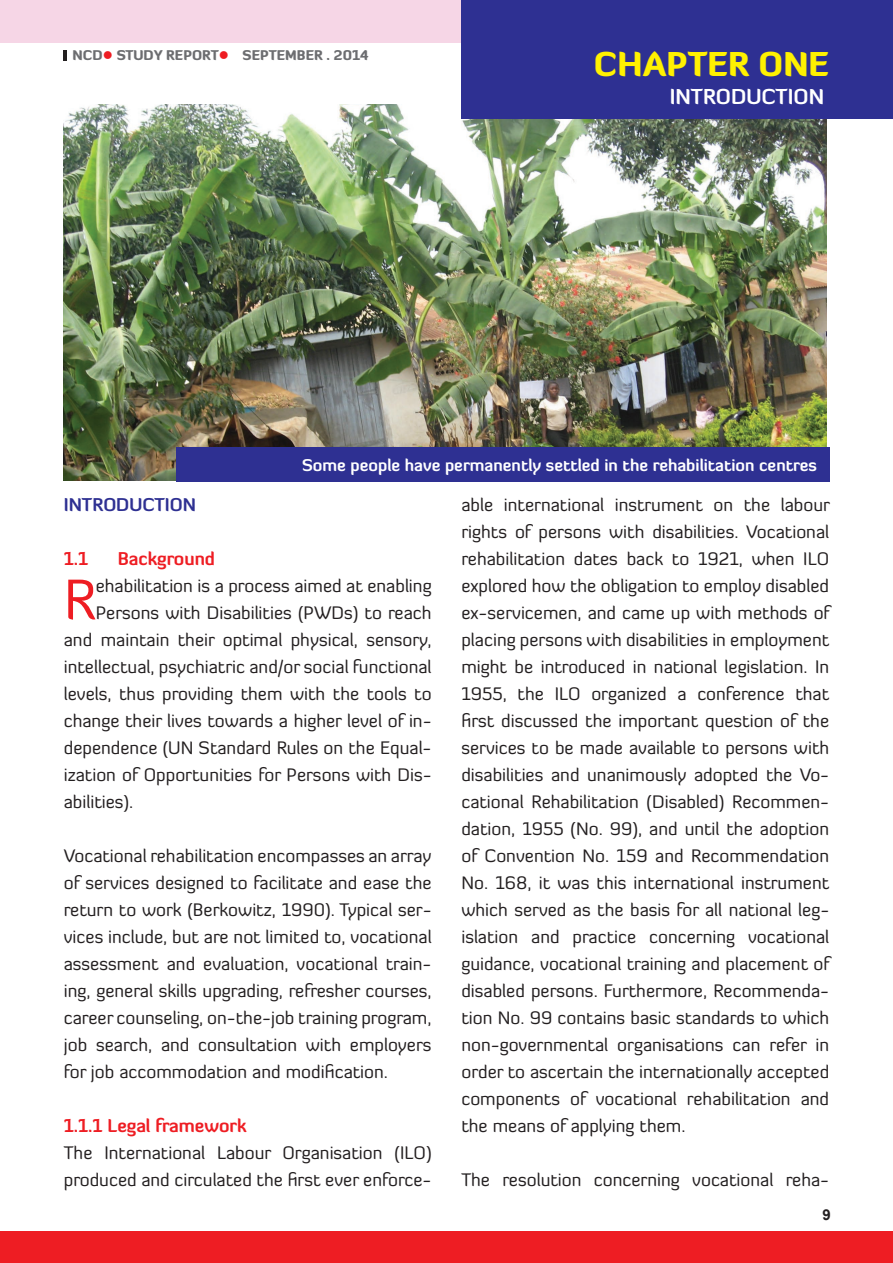
<style>
.page{position:relative;width:893px;height:1263px;background:#fff}
.page>*{position:absolute;margin:0;border:0;box-sizing:border-box;transform-origin:0 0}
.t1{font:56.25px "Diavlo";color:#ee1d23}
.t2{font:900 33px "Diavlo";color:#fff101}
.t3{font:700 21px "Diavlo";color:#fff}
.t4{font:18px/27px "Diavlo";color:#231f20;text-align:justify}
.t5{font:700 18px "Diavlo";color:#ee1d23}
.t6{font:700 18px "Diavlo";color:#2e3092}
.t7{font:700 16.5px "Diavlo";color:#fff}
.t8{font:700 15px "Arial";color:#231f20}
.t9{font:900 13.5px "Diavlo";color:#6c6d70}
.s1{color:#ee1d23}
</style>
<div class="page">
<div style="left:0;top:0;width:893px;height:43px;background:#f6d6e6"></div>
<div style="left:0;top:1231px;width:893px;height:32px;background:#ee1d23"></div>
<svg style="left:64px;top:50px;width:3px;height:11px"></svg>
<img style="left:64px;top:105px;width:763px;height:375px">
<div style="left:176px;top:448px;width:653px;height:34px;background:#2e3092"></div>
<div style="left:461px;top:0;width:432px;height:118px;background:#2e3092"></div>
<p class="t9" style="left:73px;top:47px;width:297px">NCD<span class="s1">●</span> STUDY REPORT<span class="s1">●</span> SEPTEMBER . 2014</p>
<h2 class="t2" style="left:594px;top:42px;width:237px">CHAPTER ONE</h2>
<p class="t3" style="left:670px;top:83px;width:156px">INTRODUCTION</p>
<p class="t7" style="left:302px;top:455px;width:516px">Some people have permanently settled in the rehabilitation centres</p>
<p class="t6" style="left:64px;top:493px;width:134px">INTRODUCTION</p>
<p class="t5" style="left:64px;top:547px;width:26px">1.1</p>
<p class="t5" style="left:118px;top:547px;width:99px">Background</p>
<h1 class="t1" style="left:64px;top:564px;width:33px">R</h1>
<p class="t4" style="left:96px;top:572px;width:337px">ehabilitation is a process aimed at enabling</p>
<p class="t4" style="left:96px;top:599px;width:337px">Persons with Disabilities (PWDs) to reach</p>
<p class="t4" style="left:64px;top:626px;width:369px">and maintain their optimal physical, sensory,</p>
<p class="t4" style="left:64px;top:653px;width:369px">intellectual, psychiatric and/or social functional</p>
<p class="t4" style="left:64px;top:680px;width:369px">levels, thus providing them with the tools to</p>
<p class="t4" style="left:64px;top:707px;width:369px">change their lives towards a higher level of in-</p>
<p class="t4" style="left:64px;top:734px;width:369px">dependence (UN Standard Rules on the Equal-</p>
<p class="t4" style="left:64px;top:761px;width:369px">ization of Opportunities for Persons with Dis-</p>
<p class="t4" style="left:64px;top:788px;width:71px">abilities).</p>
<p class="t4" style="left:64px;top:842px;width:369px">Vocational rehabilitation encompasses an array of services designed to facilitate and ease the return to work (Berkowitz, 1990). Typical ser&shy;vices include, but are not limited to, vocational assessment and evaluation, vocational train&shy;ing, general skills upgrading, refresher courses, career counseling, on-the-job training program, job search, and consultation with employers for job accommodation and modification.</p>
<p class="t5" style="left:64px;top:1114px;width:184px">1.1.1 Legal framework</p>
<p class="t4" style="left:64px;top:1139px;width:369px">The International Labour Organisation (ILO) produced and circulated the first ever enforce-</p>
<p class="t4" style="left:461px;top:491px;width:370px">able international instrument on the labour rights of persons with disabilities. Vocational rehabilitation dates back to 1921, when ILO explored how the obligation to employ disabled ex-servicemen, and came up with methods of placing persons with disabilities in employment might be introduced in national legislation. In 1955, the ILO organized a conference that first discussed the important question of the services to be made available to persons with disabilities and unanimously adopted the Vo&shy;cational Rehabilitation (Disabled) Recommen&shy;dation, 1955 (No. 99), and until the adoption of Convention No. 159 and Recommendation No. 168, it was this international instrument which served as the basis for all national leg&shy;islation and practice concerning vocational guidance, vocational training and placement of disabled persons. Furthermore, Recommenda&shy;tion No. 99 contains basic standards to which non-governmental organisations can refer in order to ascertain the internationally accepted components of vocational rehabilitation and the means of applying them.</p>
<p class="t4" style="left:461px;top:1166px;width:369px">The resolution concerning vocational reha-</p>
<p class="t8" style="left:823px;top:1204px;width:10px">9</p>
</div>
